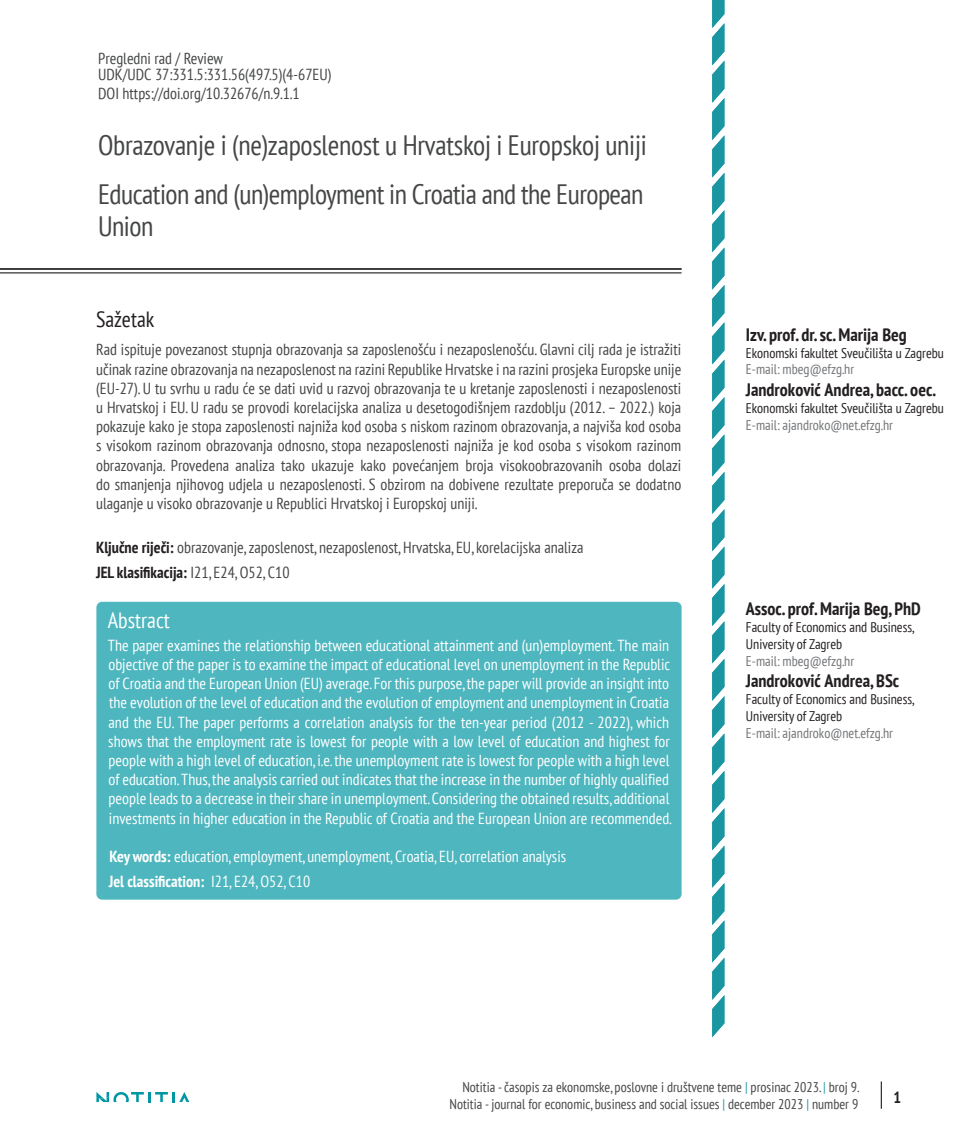
<style>
.page{position:relative;width:964px;height:1134px;background:#fff}
.page>*{position:absolute;margin:0;border:0;box-sizing:border-box;transform-origin:0 0}
.Glavni_Naslov_ENG{font:condensed 28px/32px "PT Sans";letter-spacing:-.02em;color:#454647}
.Sažetak_naslov{font:condensed 22px "PT Sans";color:#fff}
.Sažetak_naslov-2{font:condensed 22px "PT Sans";color:#231f20}
.t1{font:700 condensed 18px "PT Sans";color:#231f20}
.Body_text_HRV{font:condensed 16px/19.2px "PT Sans";color:#454647;text-align:justify}
.Sažetak_naslov-3{font:condensed 16px/19.2px "PT Sans";color:#fff}
.KEYWORDS__JEL_TEXT{font:condensed 16px "PT Sans";color:#fff}
.Body_text_HRV-2{font:700 condensed 16px "PT Sans";color:#231f20}
.KEYWORDS__JEL_TEXT-2{font:700 condensed 16px "PT Sans";color:#fff}
.t2{font:condensed 14px/16.8px "PT Sans";color:#231f20}
.t3{font:condensed 14px/16.8px "PT Sans";color:#454647;text-align:right}
.t4{font:condensed 14px "PT Sans";color:#727477}
.s1{font-weight:700;color:#231f20}
.s2{font-weight:400;color:#454647}
.s3{font-weight:700}
.s4{font-weight:400}
.s5{color:#1a96a3}
</style>
<div class="page">
<svg style="left:881px;top:1081px;width:1px;height:28px"></svg>
<svg style="left:712px;top:0;width:12px;height:1037px"></svg>
<svg style="left:96px;top:1092px;width:93px;height:10px"></svg>
<hr style="left:0;top:269px;width:681px;height:1px;background:#000">
<hr style="left:0;top:273px;width:681px;height:1px;background:#000">
<div style="left:96px;top:602px;width:585px;height:298px;background:#4db6be;border-radius:6px"></div>
<p class="Body_text_HRV" style="left:98px;top:48px;width:126px">Pregledni rad / Review</p>
<p class="Body_text_HRV" style="left:98px;top:64px;width:235px">UDK/UDC 37:331.5:331.56(497.5)(4-67EU)<br>DOI https://doi.org/10.32676/n.9.1.1</p>
<p class="Glavni_Naslov_ENG" style="left:98px;top:128px;width:550px">Obrazovanje i (ne)zaposlenost u Hrvatskoj i Europskoj uniji</p>
<p class="Glavni_Naslov_ENG" style="left:98px;top:177px;width:547px">Education and (un)employment in Croatia and the European<br>Union</p>
<p class="Sažetak_naslov-2" style="left:96px;top:305px;width:60px">Sažetak</p>
<p class="Body_text_HRV" style="left:96px;top:340px;width:587px">Rad ispituje povezanost stupnja obrazovanja sa zaposlenošću i nezaposlenošću. Glavni cilj rada je istražiti učinak razine obrazovanja na nezaposlenost na razini Republike Hrvatske i na razini prosjeka Europske unije (EU-27). U tu svrhu u radu će se dati uvid u razvoj obrazovanja te u kretanje zaposlenosti i nezaposlenosti u Hrvatskoj i EU. U radu se provodi korelacijska analiza u desetogodišnjem razdoblju (2012. – 2022.) koja pokazuje kako je stopa zaposlenosti najniža kod osoba s niskom razinom obrazovanja, a najviša kod osoba s visokom razinom obrazovanja odnosno, stopa nezaposlenosti najniža je kod osoba s visokom razinom obrazovanja. Provedena analiza tako ukazuje kako povećanjem broja visokoobrazovanih osoba dolazi do smanjenja njihovog udjela u nezaposlenosti. S obzirom na dobivene rezultate preporuča se dodatno ulaganje u visoko obrazovanje u Republici Hrvatskoj i Europskoj uniji.</p>
<p class="Body_text_HRV" style="left:96px;top:537px;width:489px"><span class="s1">Ključne riječi:</span> obrazovanje, zaposlenost, nezaposlenost, Hrvatska, EU, korelacijska analiza</p>
<p class="Body_text_HRV-2" style="left:96px;top:562px;width:195px">JEL klasifikacija: <span class="s2">I21, E24, O52, C10</span></p>
<p class="Sažetak_naslov" style="left:108px;top:606px;width:64px">Abstract</p>
<p class="Sažetak_naslov-3" style="left:108px;top:635px;width:565px">The paper examines the relationship between educational attainment and (un)employment. The main objective of the paper is to examine the impact of educational level on unemployment in the Republic of Croatia and the European Union (EU) average. For this purpose, the paper will provide an insight into the evolution of the level of education and the evolution of employment and unemployment in Croatia and the EU. The paper performs a correlation analysis for the ten-year period (2012 - 2022), which shows that the employment rate is lowest for people with a low level of education and highest for people with a high level of education, i.e. the unemployment rate is lowest for people with a high level of education. Thus, the analysis carried out indicates that the increase in the number of highly qualified people leads to a decrease in their share in unemployment. Considering the obtained results, additional investments in higher education in the Republic of Croatia and the European Union are recommended.</p>
<p class="KEYWORDS__JEL_TEXT" style="left:109px;top:846px;width:458px"><span class="s3">Key words:</span> education, employment, unemployment, Croatia, EU, correlation analysis</p>
<p class="KEYWORDS__JEL_TEXT-2" style="left:109px;top:871px;width:203px">Jel classification: <span class="s4">I21, E24, O52, C10</span></p>
<p class="t1" style="left:746px;top:322px;width:162px">Izv. prof. dr. sc. Marija Beg</p>
<p class="t2" style="left:746px;top:344px;width:200px">Ekonomski fakultet Sveučilišta u Zagrebu</p>
<p class="t4" style="left:746px;top:360px;width:110px">E-mail: mbeg@efzg.hr</p>
<p class="t1" style="left:746px;top:378px;width:191px">Jandroković Andrea, bacc. oec.</p>
<p class="t2" style="left:746px;top:399px;width:200px">Ekonomski fakultet Sveučilišta u Zagrebu</p>
<p class="t4" style="left:746px;top:416px;width:149px">E-mail: ajandroko@net.efzg.hr</p>
<p class="t1" style="left:746px;top:597px;width:176px">Assoc. prof. Marija Beg, PhD</p>
<p class="t2" style="left:746px;top:618px;width:170px">Faculty of Economics and Business,<br>University of Zagreb</p>
<p class="t4" style="left:746px;top:652px;width:110px">E-mail: mbeg@efzg.hr</p>
<p class="t1" style="left:746px;top:669px;width:155px">Jandroković Andrea, BSc</p>
<p class="t2" style="left:746px;top:690px;width:170px">Faculty of Economics and Business,<br>University of Zagreb</p>
<p class="t4" style="left:746px;top:724px;width:149px">E-mail: ajandroko@net.efzg.hr</p>
<p class="t3" style="left:449px;top:1078px;width:411px">Notitia - časopis za ekonomske, poslovne i društvene teme <span class="s5">|</span> prosinac 2023. <span class="s5">|</span> broj 9.<br>Notitia - journal for economic, business and social issues <span class="s5">|</span> december 2023 <span class="s5">|</span> number 9</p>
<p class="Body_text_HRV-2" style="left:893px;top:1086px;width:9px">1</p>
</div>
